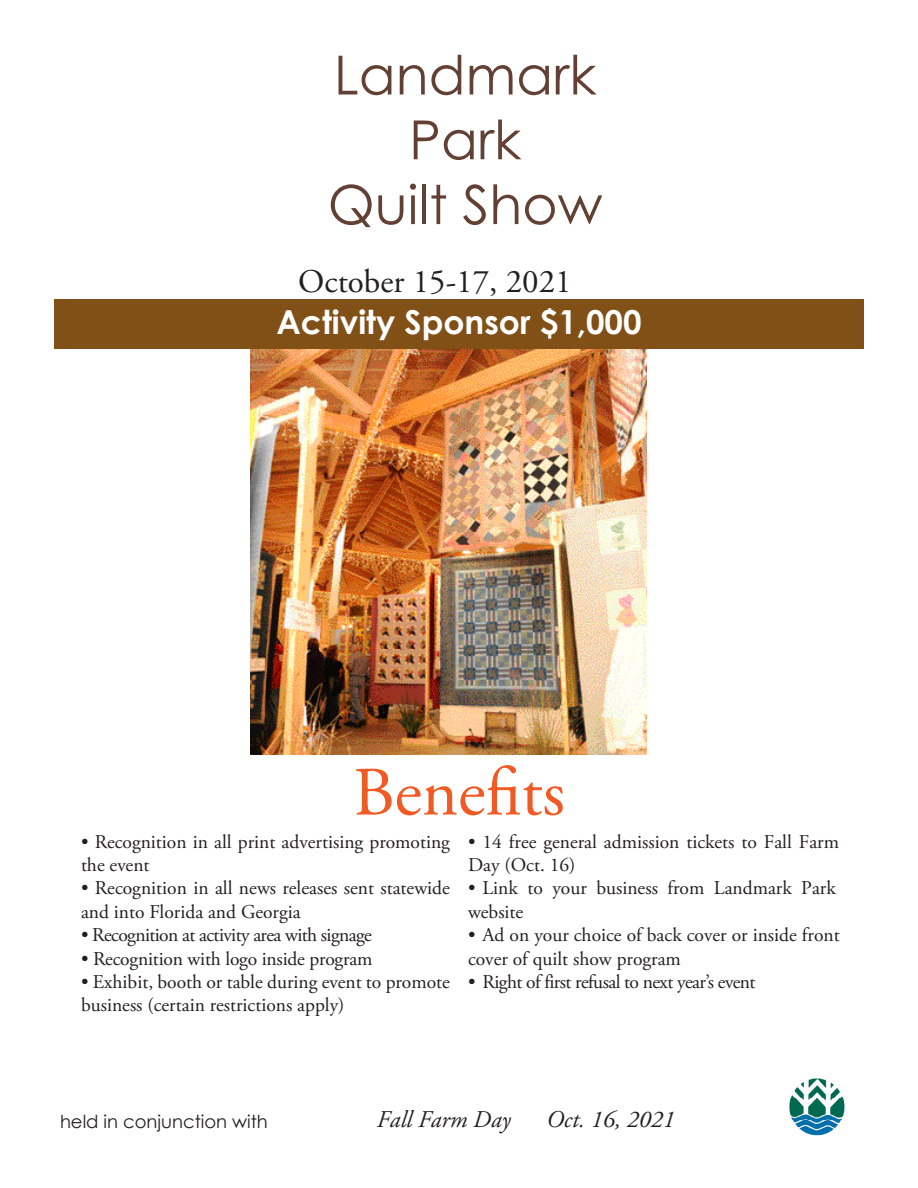
<style>
.page{position:relative;width:918px;height:1188px;background:#fff}
.page>*{position:absolute;margin:0;border:0;box-sizing:border-box;transform-origin:0 0}
.t1{font:69px "Adobe Garamond Pro";color:#f15a22}
.t2{font:54px/64.8px "Century Gothic";color:#624033;text-align:center}
.t3{font:700 33px "Century Gothic";color:#fff}
.t4{font:33px "Adobe Garamond Pro";color:#231f20}
.t5{font:italic 24px "Adobe Garamond Pro";color:#231f20}
.t6{font:19.5px/23.4px "Adobe Garamond Pro";color:#231f20}
.t7{font:19.5px "Adobe Garamond Pro";letter-spacing:-.03em;color:#231f20}
.t8{font:18px "Century Gothic";color:#231f20}
</style>
<div class="page">
<img style="left:250px;top:349px;width:397px;height:406px">
<img style="left:789px;top:1078px;width:56px;height:58px">
<div style="left:54px;top:299px;width:810px;height:50px;background:#815017"></div>
<p class="t2" style="left:334px;top:42px;width:264px">Landmark<br>Park</p>
<p class="t2" style="left:328px;top:171px;width:276px">Quilt Show</p>
<p class="t4" style="left:298px;top:262px;width:275px">October 15-17, 2021</p>
<p class="t3" style="left:277px;top:297px;width:366px">Activity Sponsor $1,000</p>
<p class="t1" style="left:353px;top:751px;width:213px">Benefits</p>
<p class="t6" style="left:81px;top:830px;width:370px">• Recognition in all print advertising promoting the event</p>
<p class="t6" style="left:81px;top:877px;width:370px">• Recognition in all news releases sent statewide and into Florida and Georgia</p>
<p class="t7" style="left:81px;top:923px;width:292px">• Recognition at activity area with signage</p>
<p class="t6" style="left:81px;top:947px;width:293px">• Recognition with logo inside program</p>
<p class="t6" style="left:81px;top:971px;width:370px">• Exhibit, booth or table during event to promote business (certain restrictions apply)</p>
<p class="t6" style="left:468px;top:830px;width:373px">• 14 free general admission tickets to Fall Farm<br>Day (Oct. 16)</p>
<p class="t6" style="left:468px;top:877px;width:369px">• Link to your business from Landmark Park website</p>
<p class="t6" style="left:468px;top:924px;width:373px">• Ad on your choice of back cover or inside front cover of quilt show program</p>
<p class="t7" style="left:468px;top:970px;width:289px">• Right of first refusal to next year’s event</p>
<p class="t8" style="left:60px;top:1109px;width:209px">held in conjunction with</p>
<p class="t5" style="left:377px;top:1105px;width:135px">Fall Farm Day</p>
<p class="t5" style="left:546px;top:1105px;width:130px">Oct. 16, 2021</p>
</div>
